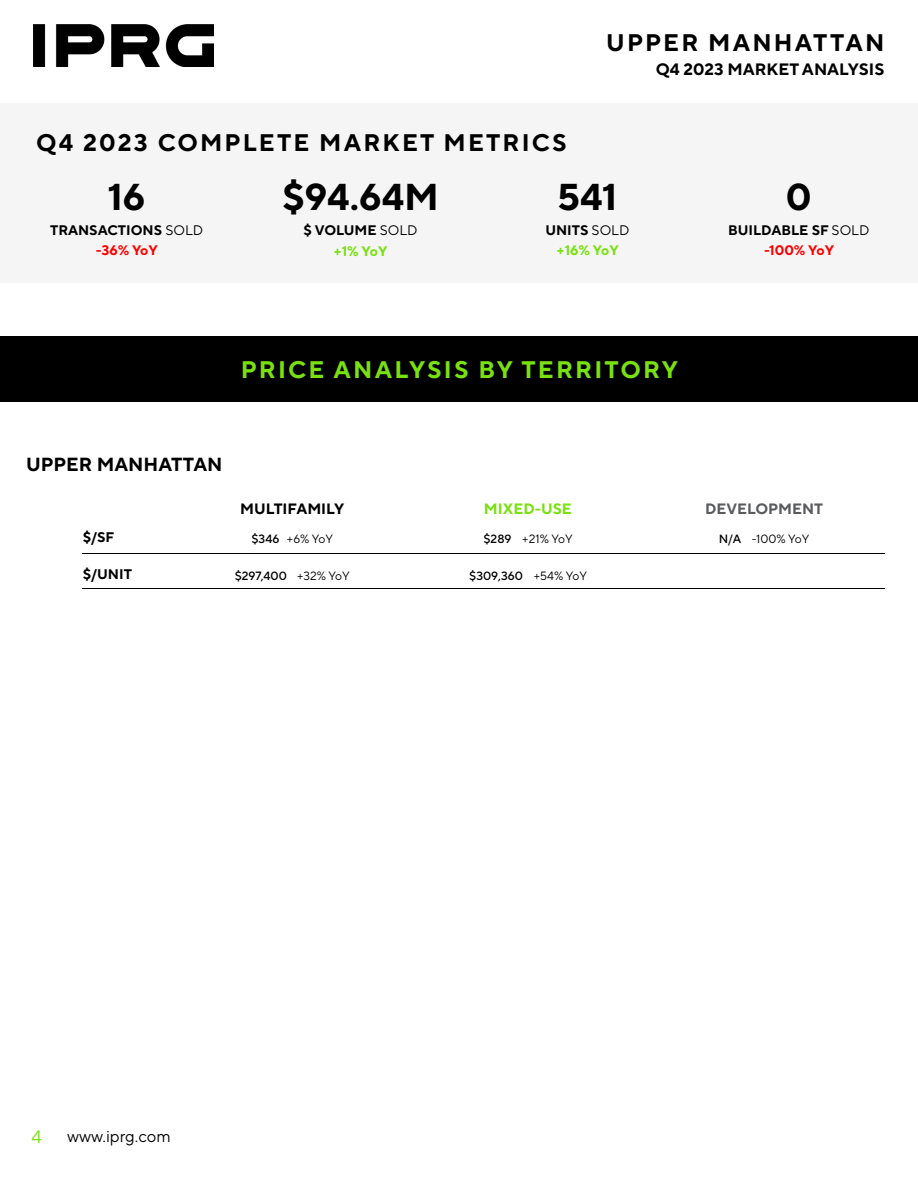
<style>
.page{position:relative;width:918px;height:1188px;background:#fff}
.page>*{position:absolute;margin:0;border:0;box-sizing:border-box;transform-origin:0 0}
.t1{font:700 37.35px "TT Norms Pro";color:#000}
.t2{font:700 24px "TT Norms Pro";letter-spacing:.09em;color:#000}
.t3{font:700 24px "TT Norms Pro";letter-spacing:.09em;color:#78e10f}
.t4{font:700 19.05px "TT Norms Pro";color:#000}
.t5{font:18px "TT Norms Pro";color:#78e10f}
.t6{font:700 16.5px "TT Norms Pro";color:#000}
.t7{font:16.5px "TT Norms Pro";color:#000}
.t8{font:700 15px "TT Norms Pro";color:#000}
.t9{font:700 15px "TT Norms Pro";color:#5a5b5d}
.t10{font:700 15px "TT Norms Pro";color:#78e10f}
.t11{font:700 13.95px "TT Norms Pro";color:#000}
.t12{font:700 13.8px "TT Norms Pro";color:#000}
.t13{font:700 13.8px "TT Norms Pro";color:#f00}
.t14{font:700 13.8px "TT Norms Pro";color:#78e10f}
.t15{font:12px "TT Norms Pro";color:#000}
.t16{font:500 12px "TT Norms Pro";color:#000}
.s1{font-weight:400}
.s2{font-weight:500}
</style>
<div class="page">
<img style="left:34px;top:24px;width:179px;height:43px">
<div style="left:0;top:337px;width:918px;height:65px;background:#000"></div>
<div style="left:0;top:103px;width:918px;height:179px;background:#f5f5f6"></div>
<hr style="left:82px;top:553px;width:802px;height:1px;background:#000">
<hr style="left:82px;top:588px;width:802px;height:1px;background:#000">
<p class="t2" style="left:36px;top:125px;width:532px">Q4 2023 COMPLETE MARKET METRICS</p>
<p class="t2" style="left:606px;top:24px;width:280px">UPPER MANHATTAN</p>
<p class="t6" style="left:656px;top:57px;width:230px">Q4 2023 MARKET ANALYSIS</p>
<p class="t1" style="left:108px;top:169px;width:39px">16</p>
<p class="t12" style="left:50px;top:220px;width:155px">TRANSACTIONS <span class="s1">SOLD</span></p>
<p class="t1" style="left:282px;top:169px;width:158px">$94.64M</p>
<p class="t12" style="left:304px;top:220px;width:116px">$ VOLUME <span class="s1">SOLD</span></p>
<p class="t1" style="left:558px;top:169px;width:61px">541</p>
<p class="t12" style="left:545px;top:220px;width:86px">UNITS <span class="s1">SOLD</span></p>
<p class="t1" style="left:786px;top:169px;width:27px">0</p>
<p class="t12" style="left:728px;top:220px;width:143px">BUILDABLE SF <span class="s1">SOLD</span></p>
<p class="t13" style="left:96px;top:240px;width:63px">-36% YoY</p>
<p class="t14" style="left:333px;top:241px;width:55px">+1% YoY</p>
<p class="t14" style="left:556px;top:240px;width:64px">+16% YoY</p>
<p class="t13" style="left:764px;top:240px;width:72px">-100% YoY</p>
<p class="t3" style="left:241px;top:351px;width:439px">PRICE ANALYSIS BY TERRITORY</p>
<p class="t4" style="left:26px;top:450px;width:198px">UPPER MANHATTAN</p>
<p class="t11" style="left:83px;top:527px;width:33px">$/SF</p>
<p class="t11" style="left:83px;top:563px;width:51px">$/UNIT</p>
<p class="t8" style="left:240px;top:498px;width:105px">MULTIFAMILY</p>
<p class="t15" style="left:251px;top:530px;width:83px"><span class="s2">$346</span> +6% YoY</p>
<p class="t16" style="left:235px;top:567px;width:117px">$297,400 <span class="s1">+32% YoY</span></p>
<p class="t10" style="left:484px;top:498px;width:89px">MIXED-USE</p>
<p class="t15" style="left:484px;top:530px;width:91px"><span class="s2">$289</span> +21% YoY</p>
<p class="t16" style="left:469px;top:567px;width:119px">$309,360 <span class="s1">+54% YoY</span></p>
<p class="t9" style="left:705px;top:498px;width:120px">DEVELOPMENT</p>
<p class="t15" style="left:719px;top:530px;width:92px"><span class="s2">N/A</span> -100% YoY</p>
<h3 class="t5" style="left:32px;top:1124px;width:12px">4</h3>
<p class="t7" style="left:67px;top:1125px;width:105px">www.iprg.com</p>
</div>
